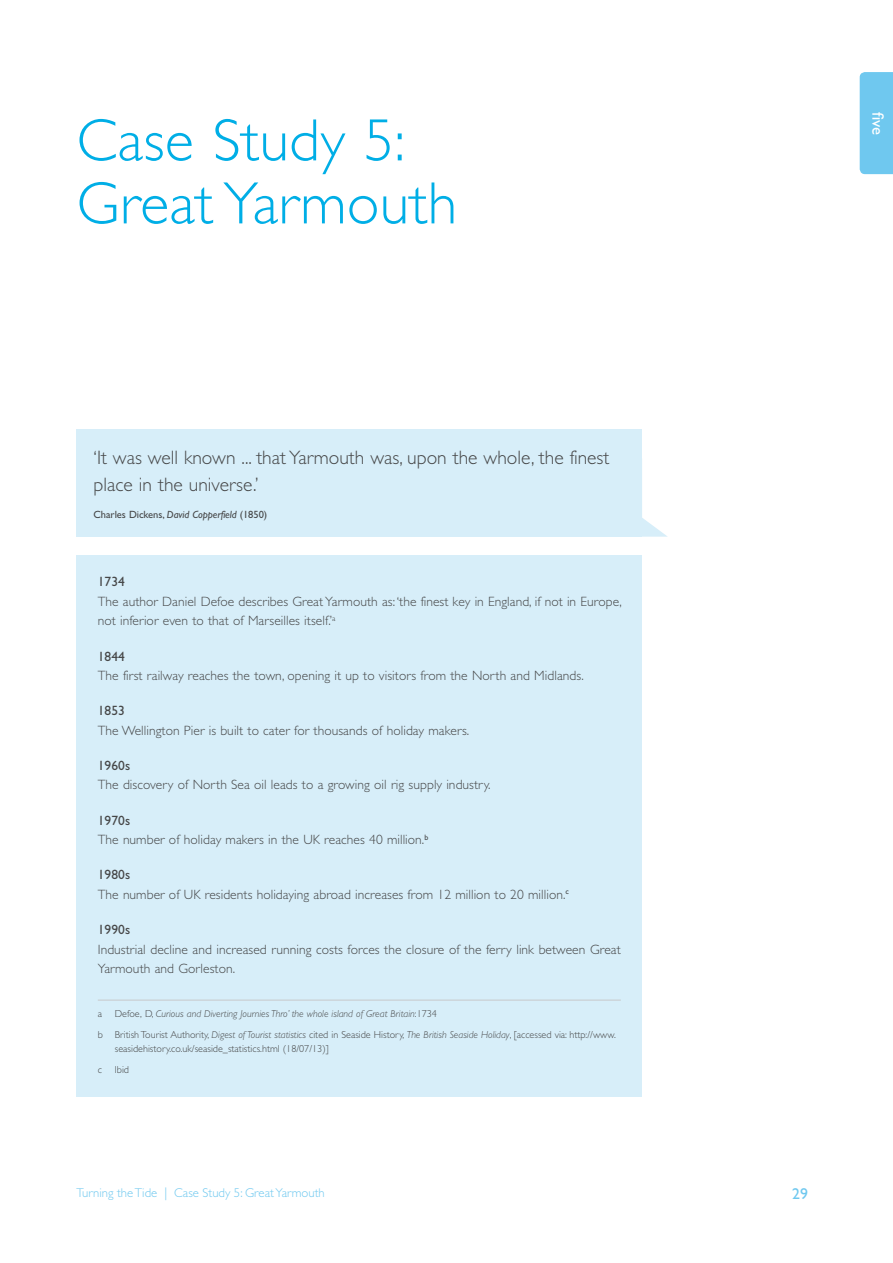
<style>
.page{position:relative;width:893px;height:1263px;background:#fff}
.page>*{position:absolute;margin:0;border:0;box-sizing:border-box;transform-origin:0 0}
.Chapter_Header{font:300 60px/63px "Gill Sans Std";letter-spacing:.005em;color:#00aee6}
.polling_text{font:300 19.5px/27px "Gill Sans Std";color:#464748}
.t1{font:16.5px "Gill Sans Std";color:#fff}
.t2{font:15.75px "Gill Sans Std";color:#6fc8ef}
.Case_box{font:300 13.5px/19.5px "Gill Sans Std";letter-spacing:.005em;color:#464748}
.Case_box_subhead{font:13.5px "Gill Sans Std";letter-spacing:.005em;color:#464748}
.t3{font:300 12.75px "Gill Sans Std";color:#6fc8ef}
.Quote_reference{font:10.5px "Gill Sans Std";letter-spacing:-.005em;color:#464748}
.Footnote{font:300 10.2px/14.2px "Gill Sans Std";color:#464748}
.Footnote-2{font:italic 300 10.2px "Gill Sans Std";color:#464748}
.s1{font-style:italic}
.s2{font-style:normal}
</style>
<div class="page">
<div style="left:860px;top:72px;width:33px;height:102px;background:#6fc8ef"></div>
<svg style="left:642px;top:518px;width:26px;height:19px"></svg>
<div style="left:77px;top:430px;width:565px;height:107px;background:#d7eef9"></div>
<div style="left:77px;top:556px;width:565px;height:541px;background:#d7eef9"></div>
<hr style="left:98px;top:1000px;width:523px;height:1px;background:#c7c8ca">
<p class="Chapter_Header" style="left:77px;top:109px;width:382px">Case Study 5:<br>Great Yarmouth</p>
<p class="t1" style="left:887px;top:112px;width:25px;rotate:90deg">five</p>
<p class="polling_text" style="left:94px;top:444px;width:517px">‘It was well known ... that Yarmouth was, upon the whole, the finest place in the universe.’</p>
<p class="Quote_reference" style="left:94px;top:509px;width:175px">Charles Dickens, <span class="s1">David Copperfield</span> (1850)</p>
<p class="Case_box_subhead" style="left:98px;top:574px;width:29px">1734</p>
<p class="Case_box" style="left:98px;top:592px;width:526px">The author Daniel Defoe describes Great Yarmouth as: ‘the finest key in England, if not in Europe, not inferior even to that of Marseilles itself.’<sup>a</sup></p>
<p class="Case_box_subhead" style="left:98px;top:648px;width:29px">1844</p>
<p class="Case_box" style="left:98px;top:666px;width:487px">The first railway reaches the town, opening it up to visitors from the North and Midlands.</p>
<p class="Case_box_subhead" style="left:98px;top:703px;width:29px">1853</p>
<p class="Case_box" style="left:98px;top:721px;width:373px">The Wellington Pier is built to cater for thousands of holiday makers.</p>
<p class="Case_box_subhead" style="left:98px;top:758px;width:34px">1960s</p>
<p class="Case_box" style="left:98px;top:775px;width:394px">The discovery of North Sea oil leads to a growing oil rig supply industry.</p>
<p class="Case_box_subhead" style="left:98px;top:812px;width:34px">1970s</p>
<p class="Case_box" style="left:98px;top:830px;width:332px">The number of holiday makers in the UK reaches 40 million.<sup>b</sup></p>
<p class="Case_box_subhead" style="left:98px;top:867px;width:34px">1980s</p>
<p class="Case_box" style="left:98px;top:885px;width:473px">The number of UK residents holidaying abroad increases from 12 million to 20 million.<sup>c</sup></p>
<p class="Case_box_subhead" style="left:98px;top:922px;width:34px">1990s</p>
<p class="Case_box" style="left:98px;top:939px;width:524px">Industrial decline and increased running costs forces the closure of the ferry link between Great<br>Yarmouth and Gorleston.</p>
<p class="Footnote" style="left:98px;top:1007px;width:6px">a</p>
<p class="Footnote-2" style="left:115px;top:1008px;width:324px"><span class="s2">Defoe, D,</span> Curious and Diverting Journies Thro’ the whole island of Great Britain<span class="s2">:1734</span></p>
<p class="Footnote" style="left:115px;top:1027px;width:502px;text-indent:-17px">b British Tourist Authority, <span class="s1">Digest of Tourist statistics</span> cited in Seaside History, <span class="s1">The British Seaside Holiday</span>, [accessed via: http://www. seasidehistory.co.uk/seaside_statistics.html (18/07/13)]</p>
<p class="Footnote" style="left:98px;top:1062px;width:6px">c</p>
<p class="Footnote" style="left:115px;top:1062px;width:16px">Ibid</p>
<p class="t3" style="left:77px;top:1186px;width:250px">Turning the Tide | Case Study 5: Great Yarmouth</p>
<p class="t2" style="left:792px;top:1185px;width:17px">29</p>
</div>
